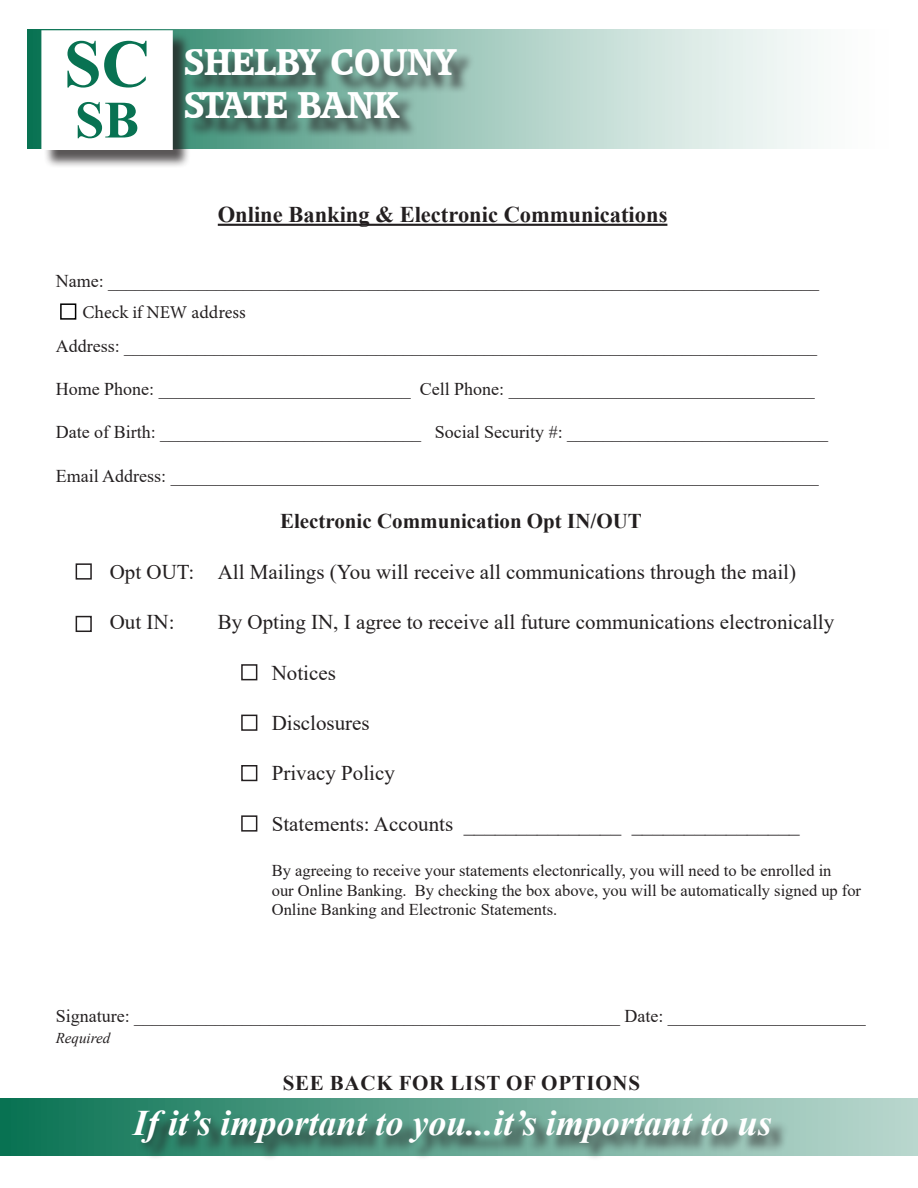
<style>
.page{position:relative;width:918px;height:1188px;background:#fff}
.page>*{position:absolute;margin:0;border:0;box-sizing:border-box;transform-origin:0 0}
.t1{font:700 67.5px "Times New Roman";color:#087252}
.t2{font:700 52.5px "Times New Roman";color:#087252}
.t3{font:italic 700 36px "Times New Roman";color:#fff}
.t4{font:36px "Accord SF Bold";color:#fff;scale:.95 1}
.t5{font:36px "Accord SF Bold";letter-spacing:-.035em;color:#fff;scale:.95 1}
.t6{font:700 22.5px "Times New Roman";color:#231f20}
.t7{font:21px "Times New Roman";color:#231f20}
.t8{font:700 21px "Times New Roman";color:#231f20}
.t9{font:700 21px "Times New Roman";letter-spacing:.035em;color:#231f20}
.t10{font:18px "Times New Roman";color:#231f20}
.t11{font:18px "Minion Pro";color:#231f20}
.t12{font:16.5px/19.8px "Times New Roman";color:#231f20}
.t13{font:italic 15px "Times New Roman";color:#231f20}
</style>
<div class="page">
<hr style="left:218px;top:224px;width:449px;height:2px;background:#231f20">
<div style="left:76px;top:563px;width:16px;height:17px;border:2px solid #231f20"></div>
<div style="left:76px;top:616px;width:16px;height:16px;border:2px solid #231f20"></div>
<div style="left:241px;top:664px;width:16px;height:16px;border:2px solid #231f20"></div>
<div style="left:241px;top:765px;width:16px;height:16px;border:2px solid #231f20"></div>
<div style="left:241px;top:715px;width:16px;height:16px;border:2px solid #231f20"></div>
<div style="left:241px;top:815px;width:16px;height:17px;border:2px solid #231f20"></div>
<svg style="left:27px;top:29px;width:784px;height:119px;background:#b8d6cd"></svg>
<div style="left:44px;top:33px;width:148px;height:136px;background:#231f20;opacity:.75"></div>
<div style="left:42px;top:31px;width:130px;height:118px;background:#fff"></div>
<div style="left:41px;top:30px;width:132px;height:120px;border:2px solid #fff"></div>
<div style="left:187px;top:51px;width:288px;height:87px;background:#231f20;opacity:.75"></div>
<div style="left:0;top:1098px;width:918px;height:57px;background:linear-gradient(to right,#0c7455,#bedad2)"></div>
<div style="left:135px;top:1113px;width:654px;height:48px;background:#231f20;opacity:.75"></div>
<div style="left:60px;top:303px;width:16px;height:17px;border:2px solid #000"></div>
<p class="t1" style="left:64px;top:15px;width:88px">SC</p>
<p class="t2" style="left:75px;top:82px;width:66px">SB</p>
<p class="t4" style="left:184px;top:40px;width:288px">SHELBY COUNY</p>
<p class="t5" style="left:184px;top:83px;width:228px">STATE BANK</p>
<p class="t6" style="left:218px;top:199px;width:451px">Online Banking &amp; Electronic Communications</p>
<p class="t10" style="left:56px;top:268px;width:765px">Name: _______________________________________________________________________________</p>
<p class="t11" style="left:82px;top:301px;width:165px">Check if NEW address</p>
<p class="t10" style="left:56px;top:333px;width:763px">Address: _____________________________________________________________________________</p>
<p class="t10" style="left:56px;top:376px;width:761px">Home Phone: ____________________________ Cell Phone: __________________________________</p>
<p class="t10" style="left:56px;top:420px;width:774px">Date of Birth: _____________________________ Social Security #: _____________________________</p>
<p class="t10" style="left:56px;top:463px;width:764px">Email Address: ________________________________________________________________________</p>
<p class="t8" style="left:280px;top:506px;width:363px">Electronic Communication Opt IN/OUT</p>
<p class="t7" style="left:110px;top:557px;width:688px">Opt OUT: All Mailings (You will receive all communications through the mail)</p>
<p class="t7" style="left:110px;top:607px;width:66px">Out IN:</p>
<p class="t7" style="left:218px;top:607px;width:618px">By Opting IN, I agree to receive all future communications electronically</p>
<p class="t7" style="left:272px;top:658px;width:66px">Notices</p>
<p class="t7" style="left:272px;top:708px;width:99px">Disclosures</p>
<p class="t7" style="left:272px;top:758px;width:125px">Privacy Policy</p>
<p class="t7" style="left:272px;top:809px;width:529px">Statements: Accounts _______________ ________________</p>
<p class="t12" style="left:272px;top:860px;width:591px">By agreeing to receive your statements electonrically, you will need to be enrolled in<br>our Online Banking. By checking the box above, you will be automatically signed up for<br>Online Banking and Electronic Statements.</p>
<p class="t10" style="left:56px;top:1003px;width:812px">Signature: ______________________________________________________ Date: ______________________</p>
<p class="t13" style="left:56px;top:1028px;width:56px">Required</p>
<p class="t9" style="left:283px;top:1068px;width:359px">SEE BACK FOR LIST OF OPTIONS</p>
<p class="t3" style="left:133px;top:1098px;width:640px">If it’s important to you...it’s important to us</p>
</div>
